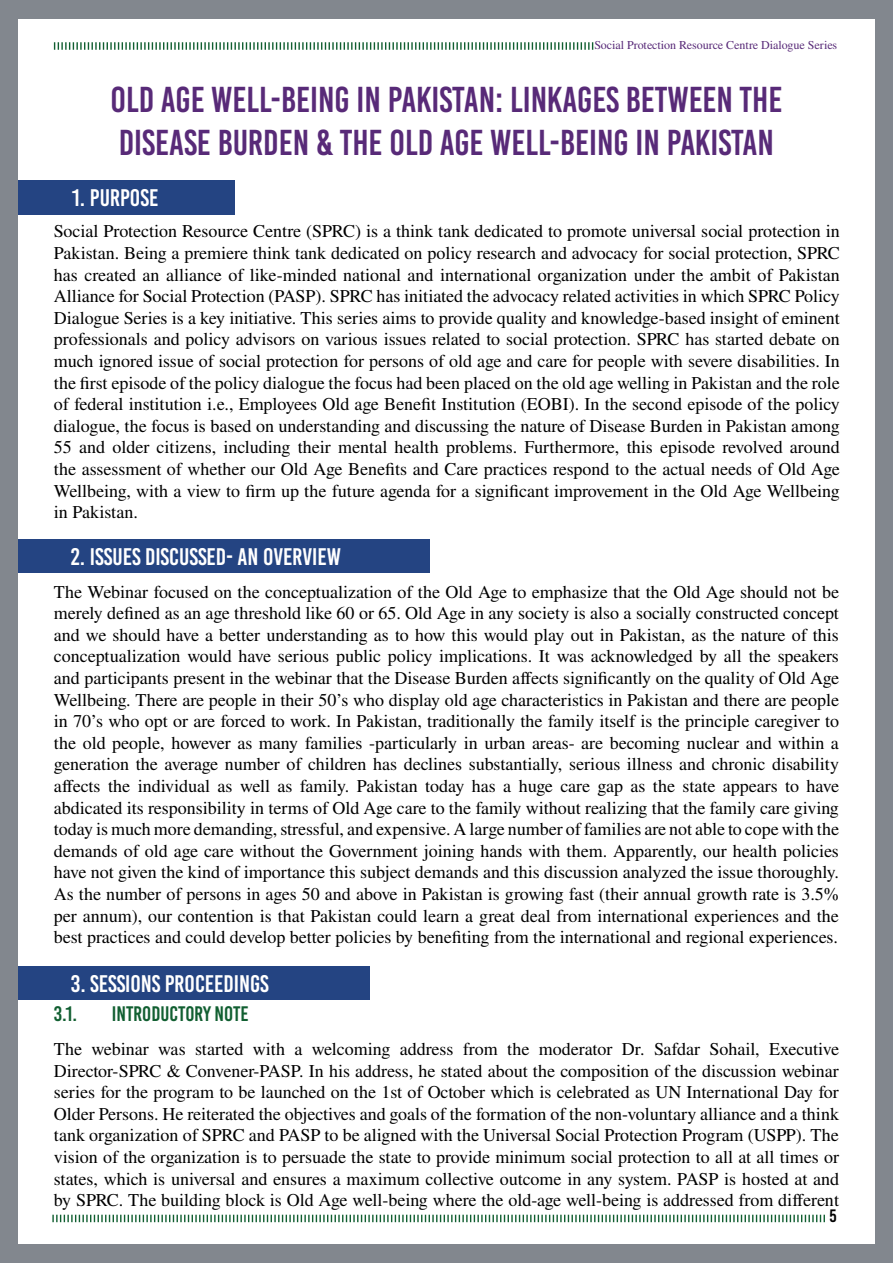
<style>
.page{position:relative;width:893px;height:1263px;background:#fff}
.page>*{position:absolute;margin:0;border:0;box-sizing:border-box;transform-origin:0 0}
.t1{font:36px/43.2px "Bebas Kai";color:#582a78}
.t2{font:24px "Bebas Kai";color:#fff}
.t3{font:21px "Bebas Kai";color:#115f31}
.t4{font:18px/21.6px "Nimbus Rom No 9 L";color:#000;text-align:justify}
.t5{font:18px "Bebas Kai";color:#000}
.t6{font:12px "Nimbus Rom No 9 L";color:#582a78}
</style>
<div class="page">
<svg style="left:52px;top:1214px;width:773px;height:9px"></svg>
<svg style="left:54px;top:42px;width:539px;height:8px"></svg>
<div style="left:0;top:181px;width:235px;height:34px;background:#244482"></div>
<div style="left:0;top:539px;width:430px;height:34px;background:#244482"></div>
<div style="left:0;top:966px;width:370px;height:34px;background:#244482"></div>
<div style="left:2px;top:1px;width:891px;height:18px;background:#82878e"></div>
<div style="left:876px;top:0;width:17px;height:1263px;background:#82878e"></div>
<div style="left:0;top:0;width:17px;height:1263px;background:#82878e"></div>
<div style="left:2px;top:1245px;width:891px;height:18px;background:#82878e"></div>
<p class="t6" style="left:594px;top:36px;width:244px">Social Protection Resource Centre Dialogue Series</p>
<h1 class="t1" style="left:111px;top:78px;width:673px">OLD AGE WELL-BEING IN PAKISTAN: LINKAGES BETWEEN THE<br>DISEASE BURDEN &amp; THE OLD AGE WELL-BEING IN PAKISTAN</h1>
<h2 class="t2" style="left:72px;top:185px;width:88px">1. PURPOSE</h2>
<p class="t4" style="left:54px;top:220px;width:787px">Social Protection Resource Centre (SPRC) is a think tank dedicated to promote universal social protection in Pakistan. Being a premiere think tank dedicated on policy research and advocacy for social protection, SPRC has created an alliance of like-minded national and international organization under the ambit of Pakistan Alliance for Social Protection (PASP). SPRC has initiated the advocacy related activities in which SPRC Policy Dialogue Series is a key initiative. This series aims to provide quality and knowledge-based insight of eminent professionals and policy advisors on various issues related to social protection. SPRC has started debate on much ignored issue of social protection for persons of old age and care for people with severe disabilities. In the first episode of the policy dialogue the focus had been placed on the old age welling in Pakistan and the role of federal institution i.e., Employees Old age Benefit Institution (EOBI). In the second episode of the policy dialogue, the focus is based on understanding and discussing the nature of Disease Burden in Pakistan among 55 and older citizens, including their mental health problems. Furthermore, this episode revolved around the assessment of whether our Old Age Benefits and Care practices respond to the actual needs of Old Age Wellbeing, with a view to firm up the future agenda for a significant improvement in the Old Age Wellbeing in Pakistan.</p>
<h2 class="t2" style="left:71px;top:544px;width:272px">2. ISSUES DISCUSSED- AN OVERVIEW</h2>
<p class="t4" style="left:54px;top:580px;width:787px">The Webinar focused on the conceptualization of the Old Age to emphasize that the Old Age should not be merely defined as an age threshold like 60 or 65. Old Age in any society is also a socially constructed concept and we should have a better understanding as to how this would play out in Pakistan, as the nature of this conceptualization would have serious public policy implications. It was acknowledged by all the speakers and participants present in the webinar that the Disease Burden affects significantly on the quality of Old Age Wellbeing. There are people in their 50’s who display old age characteristics in Pakistan and there are people in 70’s who opt or are forced to work. In Pakistan, traditionally the family itself is the principle caregiver to the old people, however as many families -particularly in urban areas- are becoming nuclear and within a generation the average number of children has declines substantially, serious illness and chronic disability affects the individual as well as family. Pakistan today has a huge care gap as the state appears to have abdicated its responsibility in terms of Old Age care to the family without realizing that the family care giving today is much more demanding, stressful, and expensive. A large number of families are not able to cope with the demands of old age care without the Government joining hands with them. Apparently, our health policies have not given the kind of importance this subject demands and this discussion analyzed the issue thoroughly.<br>As the number of persons in ages 50 and above in Pakistan is growing fast (their annual growth rate is 3.5% per annum), our contention is that Pakistan could learn a great deal from international experiences and the best practices and could develop better policies by benefiting from the international and regional experiences.</p>
<h2 class="t2" style="left:71px;top:970px;width:199px">3. SESSIONS PROCEEDINGS</h2>
<p class="t3" style="left:54px;top:1002px;width:25px">3.1.</p>
<p class="t3" style="left:112px;top:1002px;width:138px">INTRODUCTORY NOTE</p>
<p class="t4" style="left:54px;top:1037px;width:787px">The webinar was started with a welcoming address from the moderator Dr. Safdar Sohail, Executive Director-SPRC &amp; Convener-PASP. In his address, he stated about the composition of the discussion webinar series for the program to be launched on the 1st of October which is celebrated as UN International Day for Older Persons. He reiterated the objectives and goals of the formation of the non-voluntary alliance and a think tank organization of SPRC and PASP to be aligned with the Universal Social Protection Program (USPP). The vision of the organization is to persuade the state to provide minimum social protection to all at all times or states, which is universal and ensures a maximum collective outcome in any system. PASP is hosted at and by SPRC. The building block is Old Age well-being where the old-age well-being is addressed from different</p>
<p class="t5" style="left:829px;top:1206px;width:9px">5</p>
</div>
